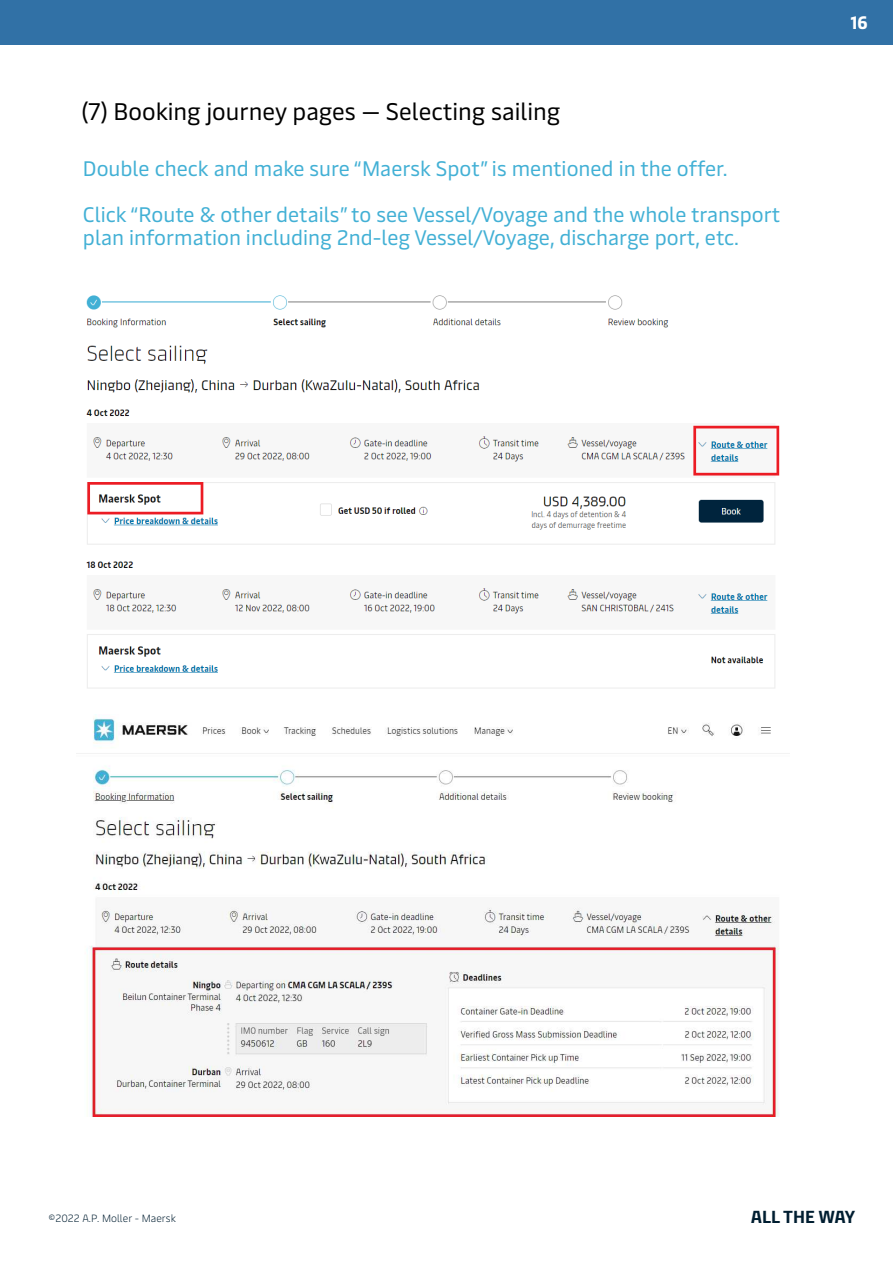
<style>
.page{position:relative;width:893px;height:1263px;background:#fff}
.page>*{position:absolute;margin:0;border:0;box-sizing:border-box;transform-origin:0 0}
.t1{font:24px "Maersk Text";color:#000}
.t2{font:21px/45.6px "Maersk Text";color:#42b0d5}
.t3{font:700 18px "Maersk Headline";color:#fff}
.t4{font:700 17.25px "Maersk Text";color:#001e31}
.t5{font:300 10.5px "Maersk Text";color:#001e31}
</style>
<div class="page">
<img style="left:86px;top:295px;width:694px;height:394px">
<img style="left:77px;top:714px;width:713px;height:402px">
<div style="left:0;top:0;width:893px;height:44px;background:#3171a6"></div>
<p class="t1" style="left:81px;top:101px;width:480px">(7) Booking journey pages — Selecting sailing</p>
<p class="t2" style="left:83px;top:148px;width:699px">Double check and make sure “Maersk Spot” is mentioned in the offer.<br>Click “Route &amp; other details” to see Vessel/Voyage and the whole transport</p>
<p class="t2" style="left:83px;top:216px;width:658px">plan information including 2nd-leg Vessel/Voyage, discharge port, etc.</p>
<p class="t3" style="left:851px;top:13px;width:19px">16</p>
<p class="t5" style="left:48px;top:1212px;width:129px">©2022 A.P. Moller - Maersk</p>
<p class="t4" style="left:751px;top:1207px;width:106px">ALL THE WAY</p>
</div>
